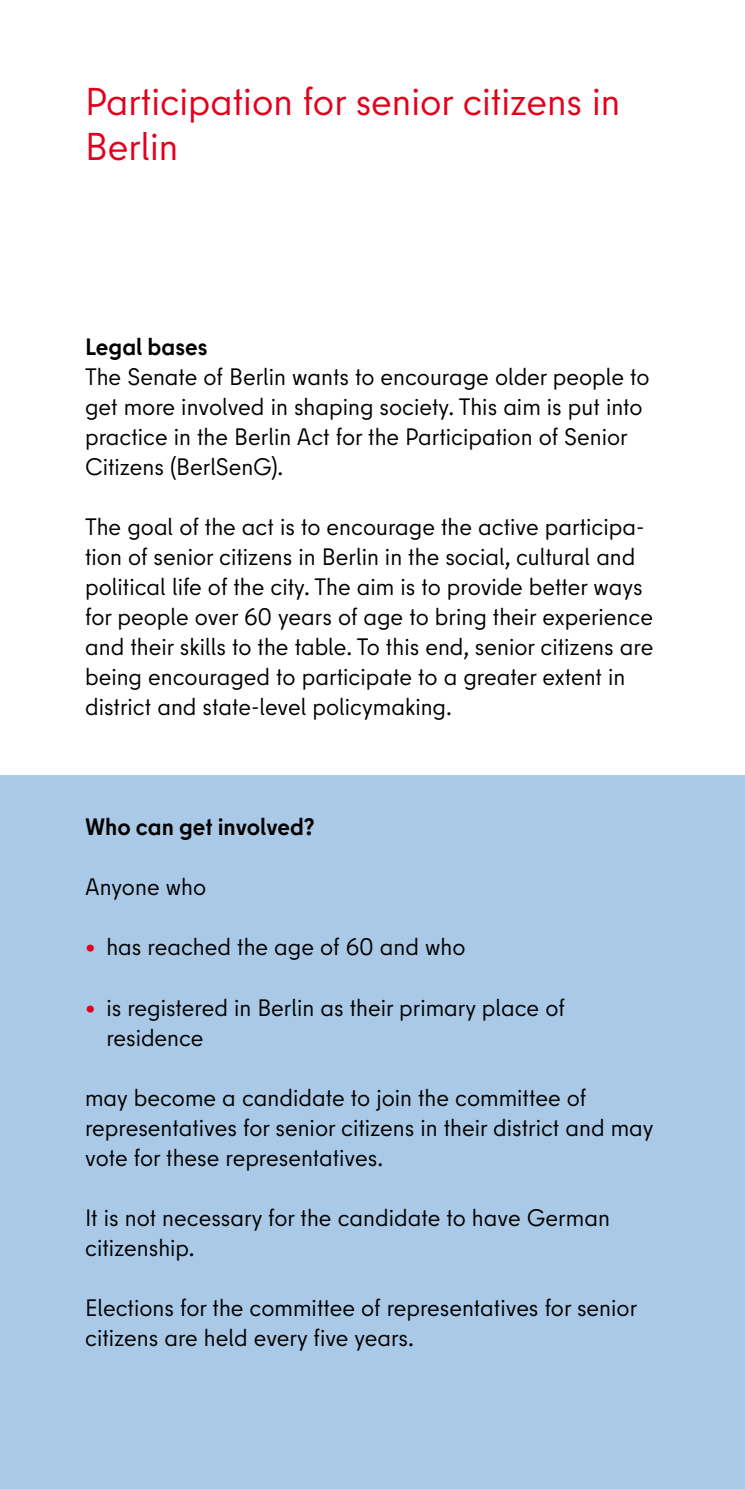
<style>
.page{position:relative;width:745px;height:1489px;background:#fff}
.page>*{position:absolute;margin:0;border:0;box-sizing:border-box;transform-origin:0 0}
.t1{font:38.75px/45px "Berlin Type";color:#e3001d}
.t2{font:23.75px/30px "Berlin Type";color:#000}
.t3{font:700 23.75px "Berlin Type";color:#000}
.s1{font-weight:700;color:#e3001d}
</style>
<div class="page">
<div style="left:0;top:775px;width:744px;height:713px;background:#a9c9e6"></div>
<h2 class="t1" style="left:85px;top:79px;width:536px">Participation for senior citizens in<br>Berlin</h2>
<h3 class="t3" style="left:85px;top:332px;width:124px">Legal bases</h3>
<p class="t2" style="left:85px;top:362px;width:565px">The Senate of Berlin wants to encourage older people to get more involved in shaping society. This aim is put into practice in the Berlin Act for the Participation of Senior Citizens (BerlSenG).</p>
<p class="t2" style="left:85px;top:512px;width:569px">The goal of the act is to encourage the active participa&shy;tion of senior citizens in Berlin in the social, cultural and political life of the city. The aim is to provide better ways for people over 60 years of age to bring their experience and their skills to the table. To this end, senior citizens are being encouraged to participate to a greater extent in district and state-level policymaking.</p>
<h3 class="t3" style="left:85px;top:811px;width:231px">Who can get involved?</h3>
<p class="t2" style="left:85px;top:872px;width:122px">Anyone who</p>
<p class="t2" style="left:85px;top:932px;width:382px"><span class="s1">•</span> has reached the age of 60 and who</p>
<p class="t2" style="left:106px;top:992px;width:459px;text-indent:-21px"><span class="s1">•</span> is registered in Berlin as their primary place of residence</p>
<p class="t2" style="left:85px;top:1082px;width:569px">may become a candidate to join the committee of representatives for senior citizens in their district and may vote for these representatives.</p>
<p class="t2" style="left:85px;top:1202px;width:526px">It is not necessary for the candidate to have German citizenship.</p>
<p class="t2" style="left:85px;top:1292px;width:553px">Elections for the committee of representatives for senior citizens are held every five years.</p>
</div>
